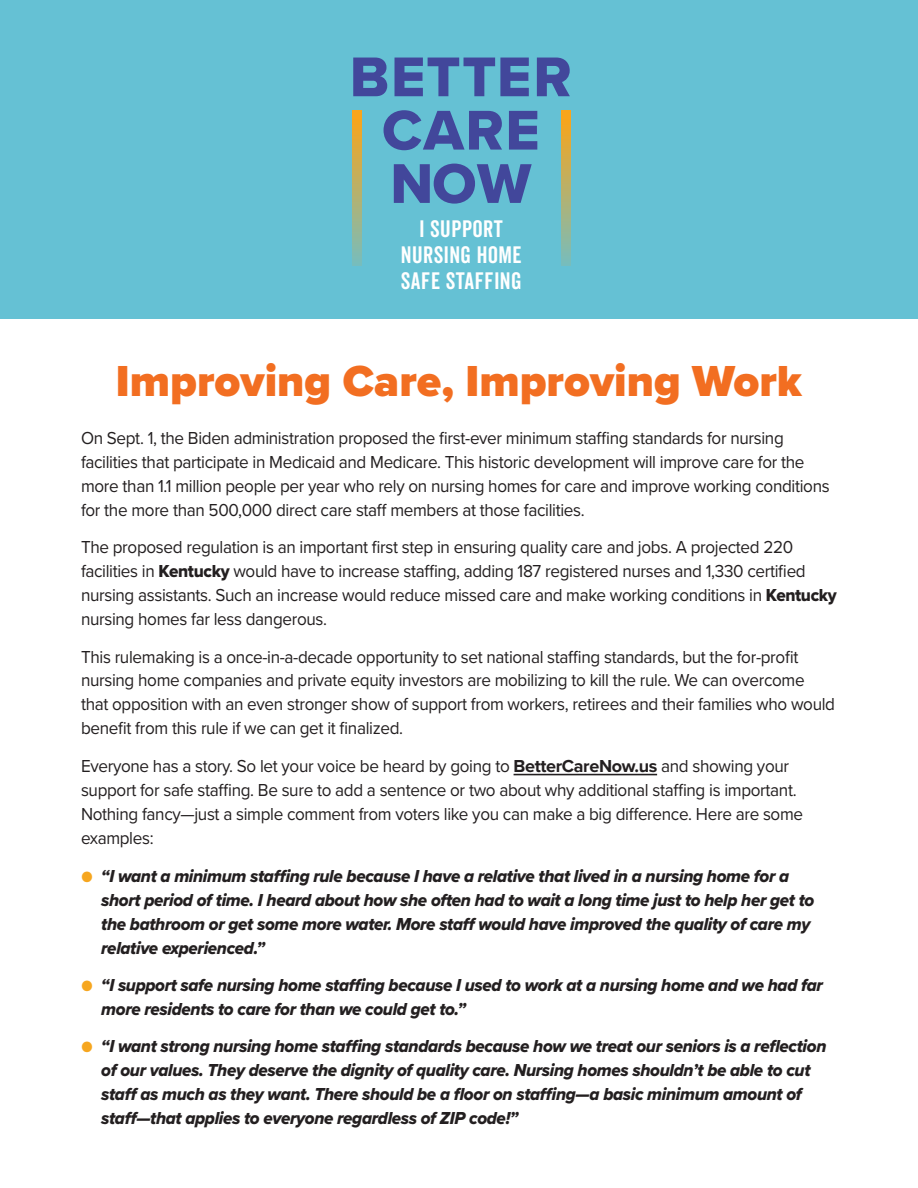
<style>
.page{position:relative;width:918px;height:1188px;background:#fff}
.page>*{position:absolute;margin:0;border:0;box-sizing:border-box;transform-origin:0 0}
.t1{font:58.05px/53.4px "Proxima Nova Extrabld";letter-spacing:.025em;color:#42479b;text-align:center}
.t2{font:900 45px "Proxima Nova";color:#f26e21}
.t3{font:23.1px/26px "Veneer Clean";letter-spacing:.025em;color:#fff;text-align:center}
.t4{font:18px/24px "Proxima Nova";letter-spacing:-.02em;color:#231f20;scale:.95 1}
.t5{font:18px/24px "Proxima Nova Extrabld It";letter-spacing:-.02em;color:#231f20;scale:.95 1}
.s1{font-family:"Proxima Nova Extrabld"}
.s2{font-weight:700}
.s3{font-family:"Proxima Nova";color:#f6a61f}
</style>
<div class="page">
<hr style="left:514px;top:774px;width:143px;height:1px;background:#231f20">
<div style="left:0;top:0;width:918px;height:319px;background:#65c1d4"></div>
<svg style="left:561px;top:110px;width:10px;height:155px"></svg>
<svg style="left:352px;top:110px;width:9px;height:155px"></svg>
<h1 class="t1" style="left:350px;top:49px;width:223px">BETTER<br>CARE<br>NOW</h1>
<p class="t3" style="left:401px;top:216px;width:122px">I SUPPORT<br>NURSING HOME<br>SAFE STAFFING</p>
<h2 class="t2" style="left:116px;top:347px;width:688px">Improving Care, Improving Work</h2>
<p class="t4" style="left:81px;top:425px;width:790px">On Sept. 1, the Biden administration proposed the first-ever minimum staffing standards for nursing facilities that participate in Medicaid and Medicare. This historic development will improve care for the more than 1.1 million people per year who rely on nursing homes for care and improve working conditions for the more than 500,000 direct care staff members at those facilities.</p>
<p class="t4" style="left:81px;top:534px;width:797px">The proposed regulation is an important first step in ensuring quality care and jobs. A projected 220 facilities in <span class="s1">Kentucky</span> would have to increase staffing, adding 187 registered nurses and 1,330 certified nursing assistants. Such an increase would reduce missed care and make working conditions in <span class="s1">Kentucky </span>nursing homes far less dangerous.</p>
<p class="t4" style="left:81px;top:644px;width:795px">This rulemaking is a once-in-a-decade opportunity to set national staffing standards, but the for-profit nursing home companies and private equity investors are mobilizing to kill the rule. We can overcome that opposition with an even stronger show of support from workers, retirees and their families who would benefit from this rule if we can get it finalized.</p>
<p class="t4" style="left:81px;top:753px;width:762px">Everyone has a story. So let your voice be heard by going to <span class="s2">BetterCareNow.us</span> and showing your support for safe staffing. Be sure to add a sentence or two about why additional staffing is important.<br>Nothing fancy—just a simple comment from voters like you can make a big difference. Here are some examples:</p>
<p class="t5" style="left:101px;top:863px;width:752px;text-indent:-20px"><span class="s3">●</span> “I want a minimum staffing rule because I have a relative that lived in a nursing home for a short period of time. I heard about how she often had to wait a long time just to help her get to the bathroom or get some more water. More staff would have improved the quality of care my relative experienced.”</p>
<p class="t5" style="left:101px;top:973px;width:761px;text-indent:-20px"><span class="s3">●</span> “I support safe nursing home staffing because I used to work at a nursing home and we had far more residents to care for than we could get to.”</p>
<p class="t5" style="left:101px;top:1034px;width:765px;text-indent:-20px"><span class="s3">●</span> “I want strong nursing home staffing standards because how we treat our seniors is a reflection of our values. They deserve the dignity of quality care. Nursing homes shouldn’t be able to cut staff as much as they want. There should be a floor on staffing—a basic minimum amount of staff—that applies to everyone regardless of ZIP code!”</p>
</div>
